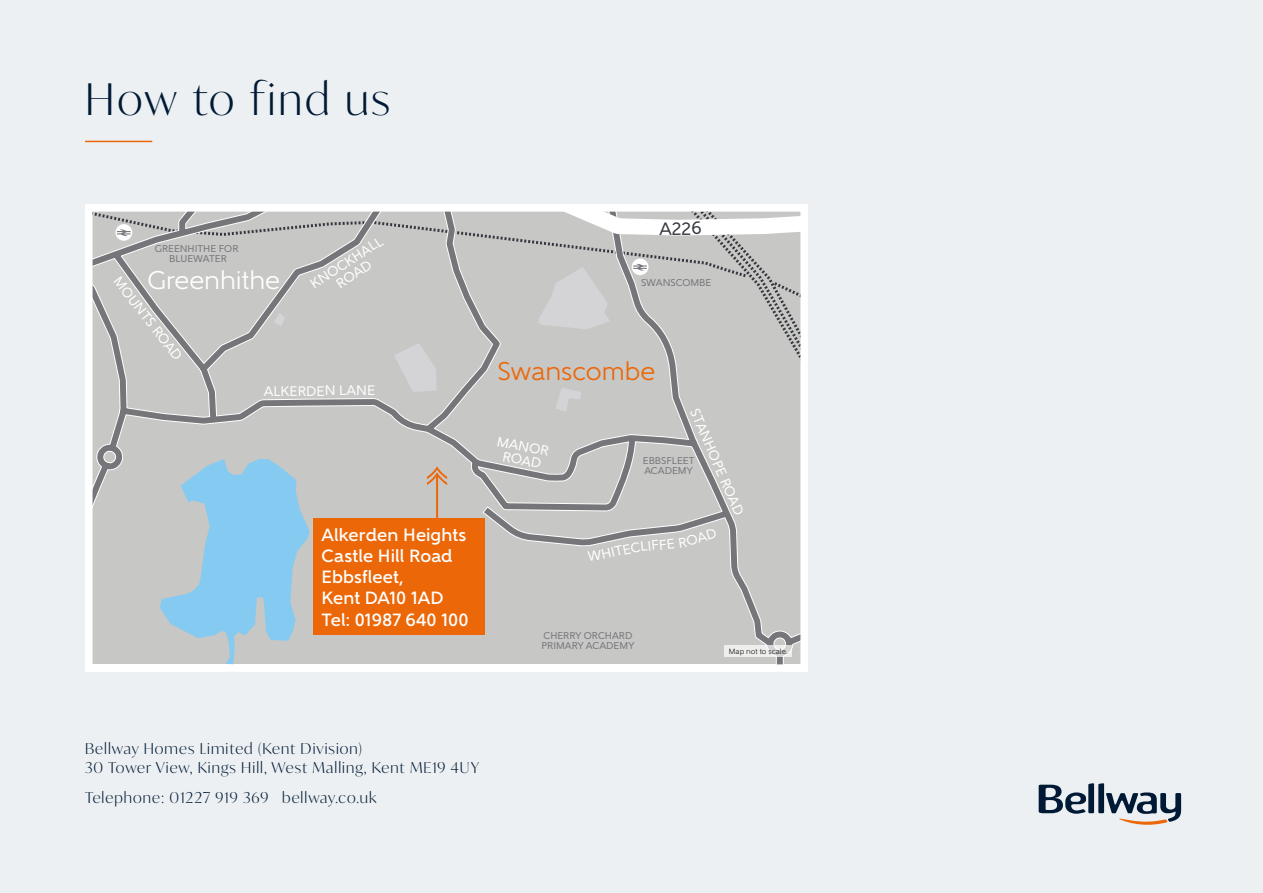
<style>
.page{position:relative;width:1263px;height:893px;background:#edf0f2}
.page>*{position:absolute;margin:0;border:0;box-sizing:border-box;transform-origin:0 0}
.t1{font:300 43.5px "Ivy Mode";letter-spacing:.065em;color:#001a36}
.t2{font:25.5px "Gentleman 500";color:#ec6708}
.t3{font:25.5px "Gentleman 500";color:#fff}
.t4{font:500 17.7px/21.3px "Gentleman 700";letter-spacing:.005em;color:#fff}
.t5{font:17.7px "Gentleman 600";color:#34373c}
.t6{font:300 15px/19.5px "Ivy Mode";letter-spacing:.07em;color:#001a36}
.t7{font:13.95px "Gentleman 600";color:#fff}
.t8{font:13.8px/13.8px "Gentleman 600";color:#fff;text-align:center}
.t9{font:9.9px/9.9px "Gentleman 600";color:#767579}
.t10{font:7.5px "Gentleman 500";letter-spacing:.005em;color:#1d1d1b}
</style>
<div class="page">
<svg style="left:1039px;top:783px;width:142px;height:42px"></svg>
<hr style="left:85px;top:141px;width:67px;height:1px;background:#ec6708">
<svg style="left:94px;top:213px;width:705px;height:450px;background:#bdc3c5"></svg>
<svg style="left:459px;top:213px;width:340px;height:199px;background:#c6c6c5"></svg>
<div style="left:314px;top:518px;width:171px;height:116px;background:#ec6708"></div>
<hr style="left:436px;top:475px;width:2px;height:127px;background:#ec6708">
<svg style="left:427px;top:466px;width:20px;height:19px"></svg>
<div style="left:85px;top:204px;width:723px;height:468px;border:8px solid #fff"></div>
<svg style="left:725px;top:646px;width:67px;height:11px"></svg>
<svg style="left:477px;top:501px;width:258px;height:60px;background:#bebab8"></svg>
<h1 class="t1" style="left:85px;top:70px;width:306px">How to find us</h1>
<p class="t9" style="left:155px;top:244px;width:85px;text-align:center">GREENHITHE FOR<br>BLUEWATER</p>
<h2 class="t3" style="left:147px;top:265px;width:134px">Greenhithe</h2>
<p class="t8" style="left:122px;top:274px;width:103px;rotate:52deg">MOUNTS ROAD</p>
<p class="t8" style="left:308px;top:279px;width:85px;rotate:-33deg">KNOCKHALL<br>ROAD</p>
<p class="t8" style="left:264px;top:385px;width:113px;rotate:-1deg">ALKERDEN LANE</p>
<p class="t4" style="left:322px;top:524px;width:149px">Alkerden Heights<br>Castle Hill Road<br>Ebbsfleet,<br>Kent DA10 1AD<br>Tel: 01987 640 100</p>
<p class="t5" style="left:659px;top:218px;width:44px;rotate:-1deg">A226</p>
<p class="t9" style="left:641px;top:277px;width:72px">SWANSCOMBE</p>
<h2 class="t2" style="left:497px;top:356px;width:159px">Swanscombe</h2>
<p class="t8" style="left:498px;top:434px;width:54px;rotate:11deg">MANOR<br>ROAD</p>
<p class="t7" style="left:701px;top:406px;width:116px;rotate:66deg">STANHOPE ROAD</p>
<p class="t9" style="left:643px;top:455px;width:53px">EBBSFLEET<br>ACADEMY</p>
<p class="t8" style="left:600px;top:548px;width:32px;rotate:-12deg">HITE</p>
<p class="t8" style="left:640px;top:540px;width:36px;rotate:-6deg">LIFFE</p>
<p class="t9" style="left:542px;top:630px;width:95px">CHERRY ORCHARD<br>PRIMARY ACADEMY</p>
<p class="t10" style="left:729px;top:647px;width:60px">Map not to scale.</p>
<p class="t6" style="left:85px;top:738px;width:396px">Bellway Homes Limited (Kent Division)<br>30 Tower View, Kings Hill, West Malling, Kent ME19 4UY</p>
<p class="t6" style="left:85px;top:787px;width:293px">Telephone: 01227 919 369 bellway.co.uk</p>
</div>
